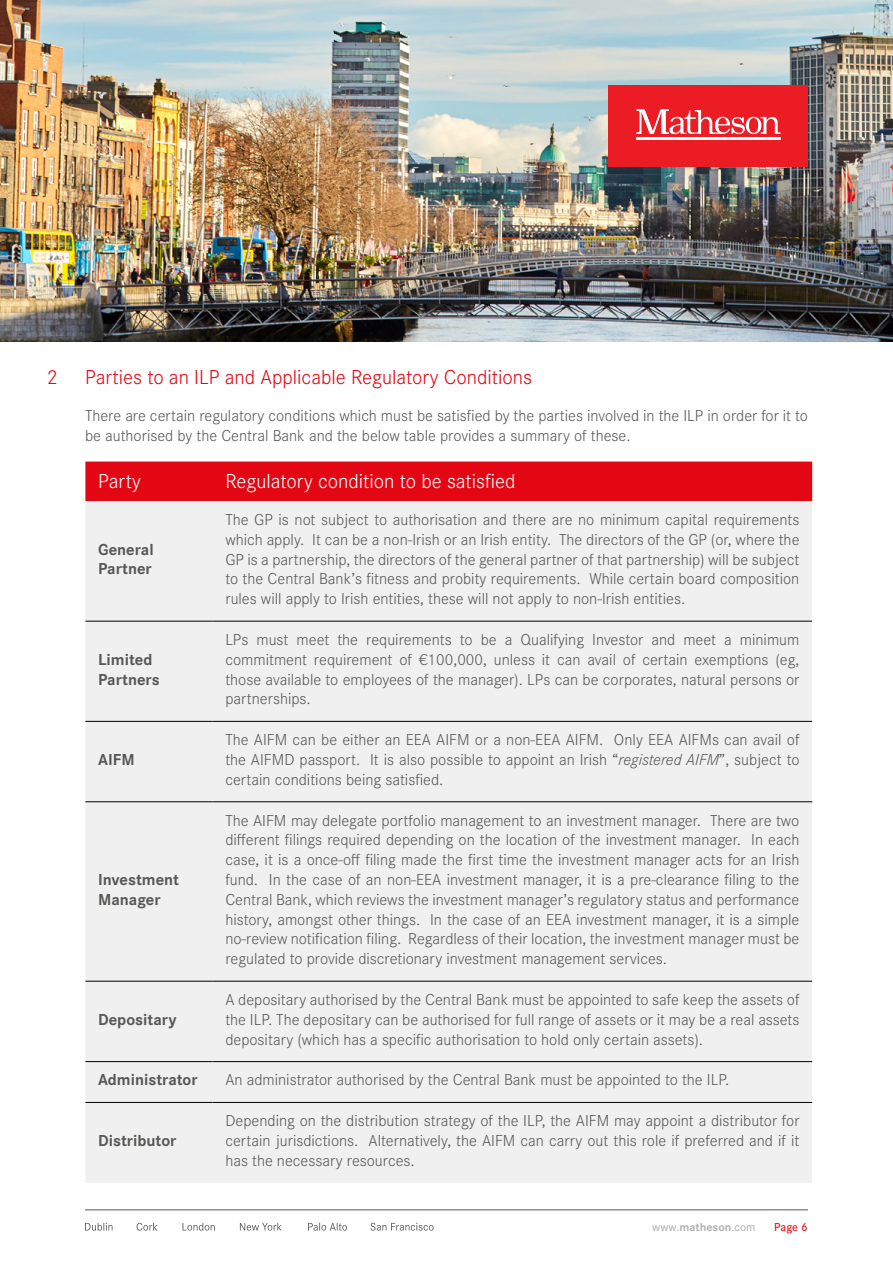
<style>
.page{position:relative;width:893px;height:1263px;background:#fff}
.page>*{position:absolute;margin:0;border:0;box-sizing:border-box;transform-origin:0 0}
.t1{font:300 21px "Corporate S Pro";color:#e30613}
.t2{font:300 21px "Corporate S Pro";color:#fff}
.t3{font:300 16.5px/19.8px "Corporate S Pro";color:#575756;text-align:justify}
.t4{font:700 16.5px/19.8px "Corporate S Pro";color:#575756}
.t5{font:500 12px "Corporate S Pro";color:#b3b2b2}
.t6{font:500 12px "Corporate S Pro";color:#e30613}
.s1{font-style:italic}
.s2{font-weight:700}
</style>
<div class="page">
<img style="left:0;top:0;width:893px;height:341px">
<div style="left:608px;top:85px;width:200px;height:82px;background:#ec1c24"></div>
<hr style="left:636px;top:138px;width:145px;height:2px;background:#fff">
<svg style="left:636px;top:109px;width:145px;height:25px"></svg>
<hr style="left:85px;top:1209px;width:723px;height:1px;background:#575756">
<svg style="left:85px;top:1223px;width:349px;height:7px"></svg>
<div style="left:85px;top:462px;width:727px;height:39px;background:#e30613"></div>
<div style="left:85px;top:501px;width:727px;height:682px;background:#f0f0f0"></div>
<hr style="left:85px;top:621px;width:128px;height:1px;background:#000">
<hr style="left:213px;top:621px;width:599px;height:1px;background:#000">
<hr style="left:85px;top:721px;width:128px;height:1px;background:#000">
<hr style="left:213px;top:721px;width:599px;height:1px;background:#000">
<hr style="left:85px;top:801px;width:128px;height:1px;background:#000">
<hr style="left:213px;top:801px;width:599px;height:1px;background:#000">
<hr style="left:85px;top:981px;width:128px;height:1px;background:#000">
<hr style="left:213px;top:981px;width:599px;height:1px;background:#000">
<hr style="left:85px;top:1061px;width:128px;height:1px;background:#000">
<hr style="left:213px;top:1061px;width:599px;height:1px;background:#000">
<hr style="left:85px;top:1102px;width:128px;height:1px;background:#000">
<hr style="left:213px;top:1102px;width:599px;height:1px;background:#000">
<p class="t1" style="left:47px;top:362px;width:12px">2</p>
<p class="t1" style="left:85px;top:362px;width:448px">Parties to an ILP and Applicable Regulatory Conditions</p>
<p class="t3" style="left:85px;top:404px;width:724px">There are certain regulatory conditions which must be satisfied by the parties involved in the ILP in order for it to be authorised by the Central Bank and the below table provides a summary of these.</p>
<p class="t2" style="left:98px;top:467px;width:44px">Party</p>
<p class="t2" style="left:225px;top:467px;width:292px">Regulatory condition to be satisfied</p>
<p class="t4" style="left:98px;top:538px;width:57px">General<br>Partner</p>
<p class="t4" style="left:98px;top:648px;width:63px">Limited<br>Partners</p>
<p class="t4" style="left:98px;top:748px;width:38px">AIFM</p>
<p class="t4" style="left:98px;top:868px;width:82px">Investment<br>Manager</p>
<p class="t4" style="left:98px;top:1008px;width:80px">Depositary</p>
<p class="t3" style="left:225px;top:509px;width:576px">The GP is not subject to authorisation and there are no minimum capital requirements which apply. It can be a non-Irish or an Irish entity. The directors of the GP (or, where the GP is a partnership, the directors of the general partner of that partnership) will be subject to the Central Bank’s fitness and probity requirements. While certain board composition rules will apply to Irish entities, these will not apply to non-Irish entities.</p>
<p class="t3" style="left:225px;top:629px;width:576px">LPs must meet the requirements to be a Qualifying Investor and meet a minimum commitment requirement of €100,000, unless it can avail of certain exemptions (eg, those available to employees of the manager). LPs can be corporates, natural persons or partnerships.</p>
<p class="t3" style="left:225px;top:729px;width:576px">The AIFM can be either an EEA AIFM or a non-EEA AIFM. Only EEA AIFMs can avail of the AIFMD passport. It is also possible to appoint an Irish “<span class="s1">registered AIFM</span>”, subject to certain conditions being satisfied.</p>
<p class="t3" style="left:225px;top:809px;width:576px">The AIFM may delegate portfolio management to an investment manager. There are two different filings required depending on the location of the investment manager. In each case, it is a once-off filing made the first time the investment manager acts for an Irish fund. In the case of an non-EEA investment manager, it is a pre-clearance filing to the Central Bank, which reviews the investment manager’s regulatory status and performance history, amongst other things. In the case of an EEA investment manager, it is a simple no-review notification filing. Regardless of their location, the investment manager must be regulated to provide discretionary investment management services.</p>
<p class="t3" style="left:225px;top:989px;width:576px">A depositary authorised by the Central Bank must be appointed to safe keep the assets of the ILP. The depositary can be authorised for full range of assets or it may be a real assets depositary (which has a specific authorisation to hold only certain assets).</p>
<p class="t4" style="left:98px;top:1069px;width:101px">Administrator</p>
<p class="t3" style="left:225px;top:1069px;width:506px">An administrator authorised by the Central Bank must be appointed to the ILP.</p>
<p class="t4" style="left:98px;top:1129px;width:80px">Distributor</p>
<p class="t3" style="left:225px;top:1110px;width:576px">Depending on the distribution strategy of the ILP, the AIFM may appoint a distributor for certain jurisdictions. Alternatively, the AIFM can carry out this role if preferred and if it has the necessary resources.</p>
<p class="t5" style="left:652px;top:1217px;width:105px">www.<span class="s2">matheson</span>.com</p>
<p class="t6" style="left:774px;top:1217px;width:35px">Page 6</p>
</div>
